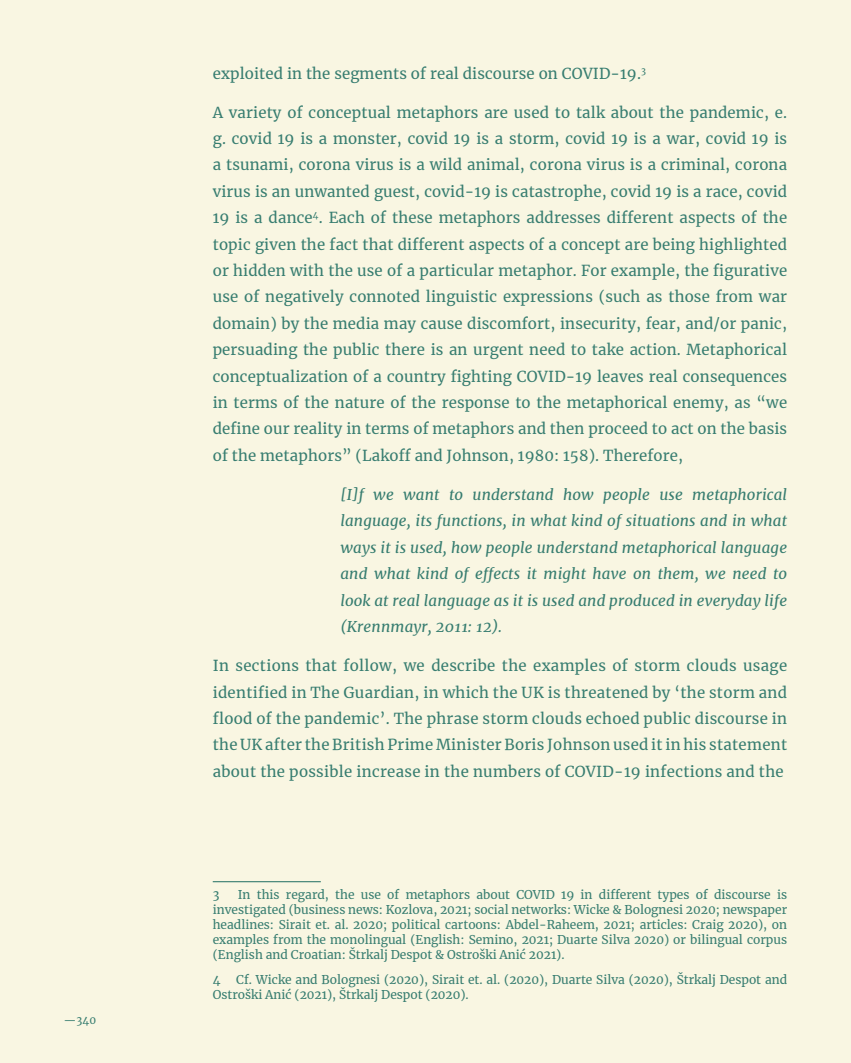
<style>
.page{position:relative;width:851px;height:1063px;background:#fff}
.page>*{position:absolute;margin:0;border:0;box-sizing:border-box;transform-origin:0 0}
.t1{font:15px/26.4px "Merriweather";letter-spacing:.01em;color:#377d70;text-align:justify}
.t2{font:italic 15px/26.4px "Merriweather";letter-spacing:.01em;color:#377d70;text-align:justify}
.t3{font:12px/15px "Merriweather";color:#377d70;text-align:justify}
.t4{font:10.5px "Merriweather";color:#377d70}
</style>
<div class="page">
<div style="left:0;top:0;width:850px;height:1063px;background:#f9f6e2"></div>
<hr style="left:213px;top:881px;width:108px;height:1px;background:#377d70">
<p class="t4" style="left:64px;top:1013px;width:34px">—340</p>
<p class="t1" style="left:213px;top:59px;width:435px">exploited in the segments of real discourse on COVID-19.<sup>3</sup></p>
<p class="t1" style="left:213px;top:99px;width:576px">A variety of conceptual metaphors are used to talk about the pandemic, e. g. covid 19 is a monster, covid 19 is a storm, covid 19 is a war, covid 19 is a tsunami, corona virus is a wild animal, corona virus is a criminal, corona virus is an unwanted guest, covid-19 is catastrophe, covid 19 is a race, covid 19 is a dance<sup>4</sup>. Each of these metaphors addresses different aspects of the topic given the fact that different aspects of a concept are being highlighted or hidden with the use of a particular metaphor. For example, the figurative use of negatively connoted linguistic expressions (such as those from war domain) by the media may cause discomfort, insecurity, fear, and/or panic, persuading the public there is an urgent need to take action. Metaphorical conceptualization of a country fighting COVID-19 leaves real consequences in terms of the nature of the response to the metaphorical enemy, as “we define our reality in terms of metaphors and then proceed to act on the basis of the metaphors” (Lakoff and Johnson, 1980: 158). Therefore,</p>
<p class="t2" style="left:340px;top:481px;width:448px">[I]f we want to understand how people use metaphorical language, its functions, in what kind of situations and in what ways it is used, how people understand metaphorical language and what kind of effects it might have on them, we need to look at real language as it is used and produced in everyday life (Krennmayr, 2011: 12).</p>
<p class="t1" style="left:213px;top:652px;width:576px">In sections that follow, we describe the examples of storm clouds usage identified in The Guardian, in which the UK is threatened by ‘the storm and flood of the pandemic’. The phrase storm clouds echoed public discourse in the UK after the British Prime Minister Boris Johnson used it in his statement about the possible increase in the numbers of COVID-19 infections and the</p>
<p class="t3" style="left:213px;top:887px;width:576px;text-indent:25px">In this regard, the use of metaphors about COVID 19 in different types of discourse is investigated (business news: Kozlova, 2021; social networks: Wicke &amp; Bolognesi 2020; newspaper headlines: Sirait et. al. 2020; political cartoons: Abdel-Raheem, 2021; articles: Craig 2020), on examples from the monolingual (English: Semino, 2021; Duarte Silva 2020) or bilingual corpus (English and Croatian: Štrkalj Despot &amp; Ostroški Anić 2021).</p>
<p class="t3" style="left:213px;top:972px;width:9px">4</p>
<p class="t3" style="left:213px;top:887px;width:8px">3</p>
<p class="t3" style="left:213px;top:972px;width:576px;text-indent:24px">Cf. Wicke and Bolognesi (2020), Sirait et. al. (2020), Duarte Silva (2020), Štrkalj Despot and<br>Ostroški Anić (2021), Štrkalj Despot (2020).</p>
</div>
